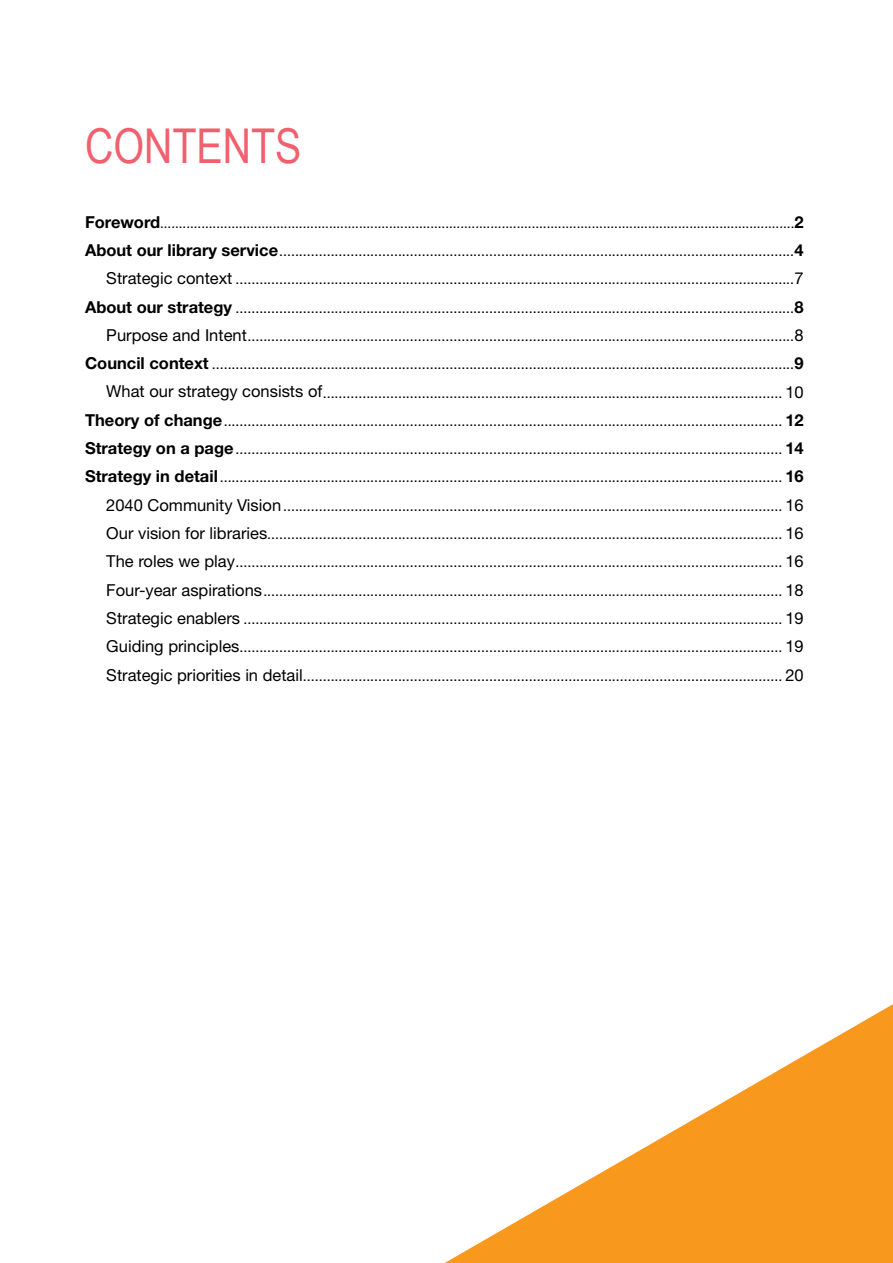
<style>
.page{position:relative;width:893px;height:1263px;background:#fff}
.page>*{position:absolute;margin:0;border:0;box-sizing:border-box;transform-origin:0 0}
.t1{font:48px "Arial Narrow";color:#f1606e}
.t2{font:14.25px/28.3px "Helvetica Neue";color:#000;text-align:right}
.t3{font:13.5px "Helvetica Neue";color:#000}
.s1{font-weight:700;font-size:16.5px}
.s2{font-size:16.5px}
</style>
<div class="page">
<svg style="left:445px;top:1004px;width:448px;height:259px"></svg>
<h1 class="t1" style="left:85px;top:110px;width:218px">CONTENTS</h1>
<p class="t3" style="left:85px;top:213px;width:720px"><span class="s1">Foreword</span>.........................................................................................................................................................................<span class="s1">2</span></p>
<p class="t2" style="left:85px;top:238px;width:720px"><span class="s1">About our library service</span>..................................................................................................................................<span class="s1">4<br></span><span class="s2">Strategic context</span> .............................................................................................................................................<span class="s2">7<br></span><span class="s1">About our strategy</span> .............................................................................................................................................<span class="s1">8<br></span><span class="s2">Purpose and Intent</span>..........................................................................................................................................<span class="s2">8<br></span><span class="s1">Council context</span> ...................................................................................................................................................<span class="s1">9<br></span><span class="s2">What our strategy consists of</span>.................................................................................................................... <span class="s2">10<br></span><span class="s1">Theory of change</span>............................................................................................................................................. <span class="s1">12<br>Strategy on a page</span>.......................................................................................................................................... <span class="s1">14<br>Strategy in detail</span>.............................................................................................................................................. <span class="s1">16<br></span><span class="s2">2040 Community Vision</span>.............................................................................................................................. <span class="s2">16<br>Our vision for libraries</span>.................................................................................................................................. <span class="s2">16<br>The roles we play</span>.......................................................................................................................................... <span class="s2">16<br>Four-year aspirations</span>................................................................................................................................... <span class="s2">18<br>Strategic enablers</span> ........................................................................................................................................ <span class="s2">19<br>Guiding principles</span>......................................................................................................................................... <span class="s2">19<br>Strategic priorities in detail</span>......................................................................................................................... <span class="s2">20</span></p>
</div>
